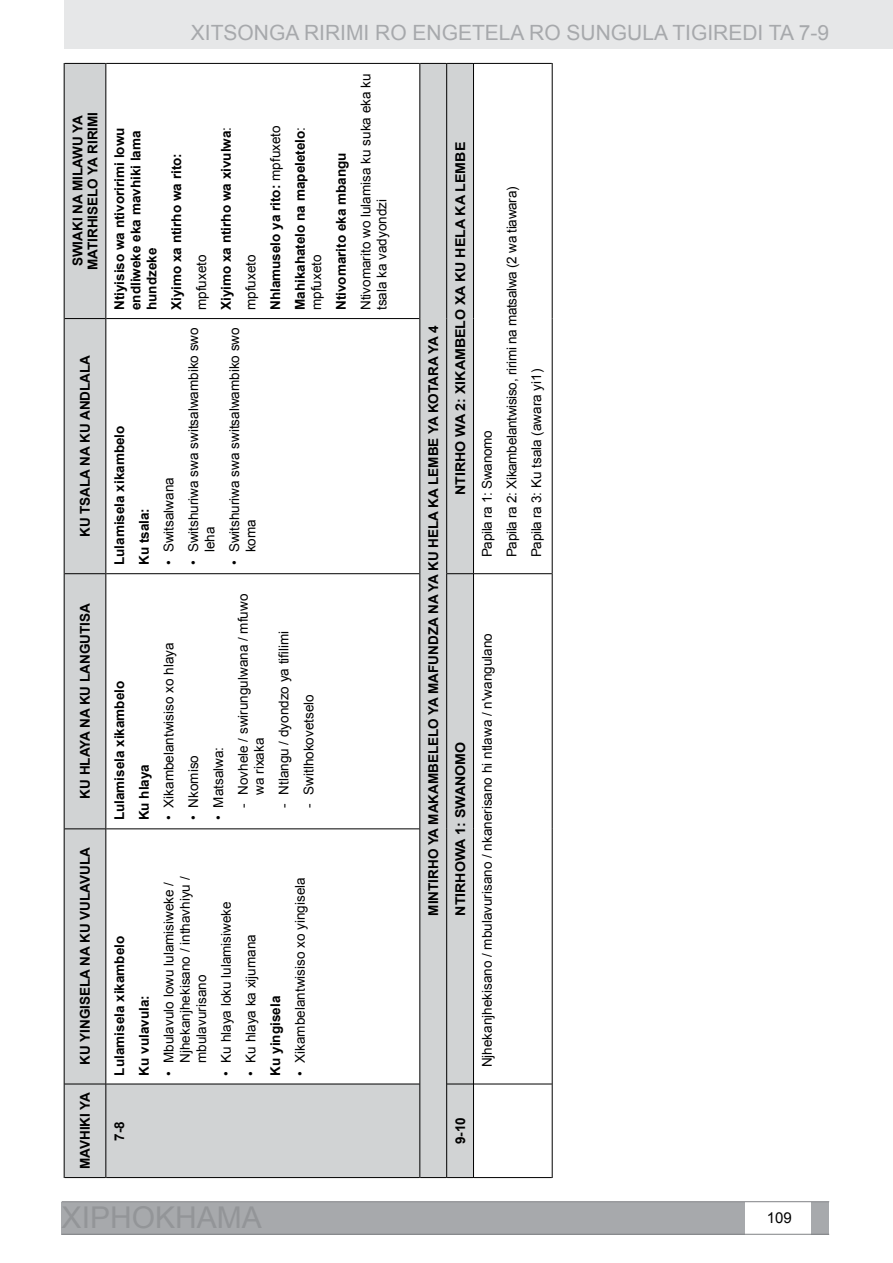
<style>
.page{position:relative;width:893px;height:1263px;background:#fff}
.page>*{position:absolute;margin:0;border:0;box-sizing:border-box;transform-origin:0 0}
.t1{font:21px "Arial";color:#a7a9ac}
.t2{font:15px "Arial";color:#000}
.t3{font:13.5px/16.2px "Arial";color:#000}
.t4{font:700 13.5px/24.8px "Arial";color:#000}
.t5{font:13.5px/24.8px "Arial";letter-spacing:-.02em;color:#000}
.t6{font:700 13.5px "Arial";color:#000;scale:1.05 1}
.s1{font-weight:400}
</style>
<div class="page">
<div style="left:64px;top:0;width:829px;height:49px;background:#e6e7e8"></div>
<div style="left:62px;top:1202px;width:683px;height:32px;background:#a7a9ac"></div>
<div style="left:812px;top:1202px;width:17px;height:32px;background:#a7a9ac"></div>
<hr style="left:62px;top:1234px;width:767px;height:1px;background:#808285">
<hr style="left:62px;top:1201px;width:767px;height:1px;background:#808285">
<svg style="left:65px;top:64px;width:408px;height:1113px"></svg>
<hr style="left:64px;top:1084px;width:1px;height:94px;background:#000">
<hr style="left:65px;top:1177px;width:40px;height:1px;background:#000">
<hr style="left:64px;top:829px;width:1px;height:255px;background:#000">
<hr style="left:65px;top:1084px;width:40px;height:1px;background:#000">
<hr style="left:64px;top:574px;width:1px;height:255px;background:#000">
<hr style="left:65px;top:828px;width:40px;height:1px;background:#000">
<hr style="left:64px;top:319px;width:1px;height:255px;background:#000">
<hr style="left:65px;top:573px;width:40px;height:1px;background:#000">
<hr style="left:64px;top:63px;width:1px;height:256px;background:#000">
<hr style="left:65px;top:318px;width:40px;height:1px;background:#000">
<hr style="left:65px;top:63px;width:40px;height:1px;background:#000">
<hr style="left:105px;top:1084px;width:1px;height:94px;background:#000">
<hr style="left:105px;top:829px;width:1px;height:255px;background:#000">
<hr style="left:105px;top:574px;width:1px;height:255px;background:#000">
<hr style="left:105px;top:319px;width:1px;height:255px;background:#000">
<hr style="left:105px;top:63px;width:1px;height:256px;background:#000">
<hr style="left:106px;top:1177px;width:313px;height:1px;background:#000">
<hr style="left:106px;top:1084px;width:313px;height:1px;background:#000">
<hr style="left:106px;top:828px;width:313px;height:1px;background:#000">
<hr style="left:106px;top:573px;width:313px;height:1px;background:#000">
<hr style="left:106px;top:318px;width:313px;height:1px;background:#000">
<hr style="left:106px;top:63px;width:313px;height:1px;background:#000">
<hr style="left:419px;top:1084px;width:1px;height:94px;background:#000">
<hr style="left:419px;top:829px;width:1px;height:255px;background:#000">
<hr style="left:419px;top:574px;width:1px;height:255px;background:#000">
<hr style="left:419px;top:319px;width:1px;height:255px;background:#000">
<hr style="left:419px;top:63px;width:1px;height:256px;background:#000">
<hr style="left:446px;top:1084px;width:1px;height:94px;background:#000">
<svg style="left:420px;top:1177px;width:53px;height:1px"></svg>
<hr style="left:446px;top:829px;width:1px;height:255px;background:#000">
<svg style="left:447px;top:1084px;width:26px;height:1px"></svg>
<hr style="left:446px;top:574px;width:1px;height:255px;background:#000">
<hr style="left:446px;top:319px;width:1px;height:255px;background:#000">
<svg style="left:447px;top:573px;width:26px;height:1px"></svg>
<hr style="left:446px;top:63px;width:1px;height:256px;background:#000">
<svg style="left:420px;top:63px;width:53px;height:1px"></svg>
<hr style="left:473px;top:1084px;width:1px;height:94px;background:#000">
<hr style="left:474px;top:1177px;width:78px;height:1px;background:#000">
<hr style="left:473px;top:829px;width:1px;height:255px;background:#000">
<hr style="left:474px;top:1084px;width:78px;height:1px;background:#000">
<hr style="left:473px;top:574px;width:1px;height:255px;background:#000">
<hr style="left:473px;top:319px;width:1px;height:255px;background:#000">
<hr style="left:474px;top:573px;width:78px;height:1px;background:#000">
<hr style="left:473px;top:63px;width:1px;height:256px;background:#000">
<hr style="left:474px;top:63px;width:78px;height:1px;background:#000">
<hr style="left:552px;top:1084px;width:1px;height:94px;background:#000">
<hr style="left:552px;top:829px;width:1px;height:255px;background:#000">
<hr style="left:552px;top:574px;width:1px;height:255px;background:#000">
<hr style="left:552px;top:319px;width:1px;height:255px;background:#000">
<hr style="left:552px;top:63px;width:1px;height:256px;background:#000">
<p class="t4" style="left:71px;top:270px;width:158px;line-height:14.9px;rotate:-90deg">SWIAKI NA MILAWU YA<br>MATIRHISELOYARIRIMI</p>
<p class="t4" style="left:73px;top:537px;width:184px;rotate:-90deg">KU TSALANA KU ANDLALA</p>
<p class="t4" style="left:73px;top:799px;width:196px;rotate:-90deg">KUHLAYANA KULANGUTISA</p>
<p class="t4" style="left:73px;top:1065px;width:218px;rotate:-90deg">KU YINGISELA NA KU VULAVULA</p>
<p class="t4" style="left:73px;top:1169px;width:78px;rotate:-90deg">MAVHIKI YA</p>
<h1 class="t1" style="left:191px;top:19px;width:640px">XITSONGA RIRIMI RO ENGETELA RO SUNGULA TIGIREDI TA 7-9</h1>
<p class="t4" style="left:112px;top:310px;width:184px;line-height:16.2px;rotate:-90deg">Ntiyisiso wa ntivoririmi lowu endliweke eka mavhiki lama hundzeke</p>
<p class="t4" style="left:165px;top:310px;width:158px;rotate:-90deg">Xiyimo xa ntirho wa rito:</p>
<p class="t4" style="left:189px;top:310px;width:186px;rotate:-90deg"><span class="s1">mpfuxeto<br></span>Xiyimo xa ntirho wa xivulwa<span class="s1">: mpfuxeto<br></span>Nhlamuselo ya rito: <span class="s1">mpfuxeto<br></span>Mahikahatelo na mapeletelo<span class="s1">:</span></p>
<p class="t3" style="left:308px;top:310px;width:57px;rotate:-90deg">mpfuxeto</p>
<p class="t4" style="left:107px;top:565px;width:141px;rotate:-90deg">Lulamisela xikambelo<br>Ku tsala:</p>
<p class="t4" style="left:107px;top:820px;width:141px;rotate:-90deg">Lulamisela xikambelo<br>Ku hlaya</p>
<p class="t3" style="left:161px;top:565px;width:89px;rotate:-90deg">• Switsalwana</p>
<p class="t3" style="left:161px;top:820px;width:179px;rotate:-90deg">• Xikambelantwisiso xo hlaya</p>
<p class="t3" style="left:186px;top:552px;width:227px;text-indent:-13px;rotate:-90deg">• Switshuriwa swa switsalwambiko swo leha</p>
<p class="t3" style="left:227px;top:552px;width:227px;text-indent:-13px;rotate:-90deg">• Switshuriwa swa switsalwambiko swo koma</p>
<p class="t3" style="left:186px;top:820px;width:67px;rotate:-90deg">• N komiso</p>
<p class="t3" style="left:210px;top:820px;width:75px;rotate:-90deg">• Matsalwa:</p>
<p class="t3" style="left:235px;top:795px;width:203px;text-indent:-13px;rotate:-90deg">- Novhele / swirungulwana / mfuwo wa rixaka</p>
<p class="t3" style="left:276px;top:807px;width:179px;rotate:-90deg">- Ntlangu / dyondzo ya tifilimi</p>
<p class="t3" style="left:301px;top:807px;width:115px;rotate:-90deg">- Switlhokovetselo</p>
<p class="t4" style="left:329px;top:310px;width:159px;rotate:-90deg">Ntivomarito eka mbangu</p>
<p class="t3" style="left:358px;top:310px;width:238px;rotate:-90deg">Ntivomarito wo lulamisa ku suka eka ku tsala ka vadyondzi</p>
<p class="t4" style="left:107px;top:1075px;width:141px;rotate:-90deg">Lulamisela xikambelo<br>Ku vulavula:</p>
<p class="t3" style="left:161px;top:1063px;width:188px;text-indent:-13px;rotate:-90deg">• Mbulavulo lowu lulamisiweke /<br>Njhekanjhekisano / inthavhiyu / mbulavurisano</p>
<p class="t3" style="left:218px;top:1075px;width:176px;rotate:-90deg">• Ku hlaya loku lulamisiweke</p>
<p class="t3" style="left:243px;top:1075px;width:143px;rotate:-90deg">• Ku hlaya ka xijumana</p>
<p class="t4" style="left:263px;top:1075px;width:81px;rotate:-90deg">Ku yingisela</p>
<p class="t3" style="left:292px;top:1075px;width:200px;rotate:-90deg">• Xikambelantwisiso xo yingisela</p>
<p class="t4" style="left:107px;top:1140px;width:21px;rotate:-90deg">7-8</p>
<p class="t4" style="left:421px;top:916px;width:592px;rotate:-90deg">MINTIRHO YAMAKAMBELELOYAMAFUNDZANAYA KU HELA KALEMBE YA KOTARAYA 4</p>
<p class="t6" style="left:451px;top:495px;width:336px;rotate:-90deg">NTIRHO WA 2: XIKAMBELO XA KU HELA KA LEMBE</p>
<p class="t6" style="left:451px;top:916px;width:166px;rotate:-90deg">NTIRHOWA 1: SWANOMO</p>
<p class="t5" style="left:475px;top:557px;width:372px;rotate:-90deg">Papila ra 1: Swanomo<br>Papila ra 2: Xikambelantwisiso, ririmi na matsalwa (2 wa tiawara)<br>Papila ra 3: Ku tsala (awara yi1)</p>
<p class="t3" style="left:479px;top:1067px;width:436px;rotate:-90deg">Njhekanjhekisano / mbulavurisano / nkanerisano hi ntlawa / n'wangulano</p>
<p class="t4" style="left:448px;top:1144px;width:29px;rotate:-90deg">9-10</p>
<p class="t2" style="left:767px;top:1208px;width:27px">109</p>
</div>
